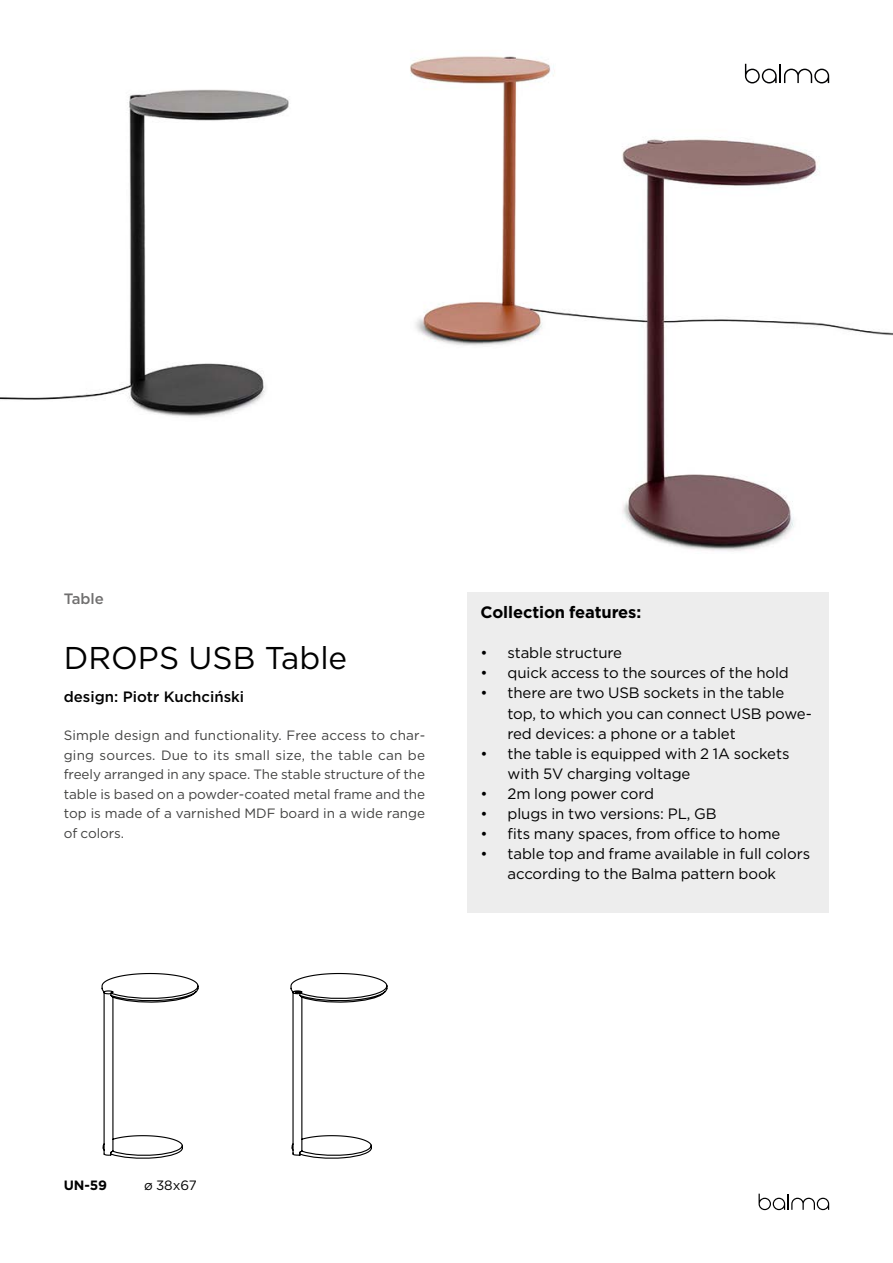
<style>
.page{position:relative;width:893px;height:1263px;background:#fff}
.page>*{position:absolute;margin:0;border:0;box-sizing:border-box;transform-origin:0 0}
.t1{font:31.5px "Gotham";color:#000}
.t2{font:700 16.5px "Gotham";letter-spacing:-.005em;color:#000}
.t3{font:15px/20.1px "Gotham";letter-spacing:-.005em;color:#000}
.t4{font:500 15px "Gotham";color:#000}
.t5{font:500 15px "Gotham";color:#706f6f}
.t6{font:13.5px/19.5px "Gotham";color:#424241;text-align:justify}
.t7{font:13.5px "Gotham";letter-spacing:-.005em;color:#000}
.t8{font:700 13.5px "Gotham";color:#000}
</style>
<div class="page">
<img style="left:0;top:56px;width:893px;height:606px">
<div style="left:468px;top:592px;width:361px;height:320px;background:#ededed"></div>
<svg style="left:759px;top:1194px;width:70px;height:16px"></svg>
<svg style="left:745px;top:64px;width:84px;height:19px"></svg>
<svg style="left:101px;top:973px;width:287px;height:186px"></svg>
<p class="t5" style="left:64px;top:589px;width:42px">Table</p>
<h1 class="t1" style="left:64px;top:638px;width:285px">DROPS USB Table</h1>
<p class="t4" style="left:64px;top:686px;width:182px">design: Piotr Kuchciński</p>
<p class="t6" style="left:64px;top:725px;width:363px">Simple design and functionality. Free access to char&shy;ging sources. Due to its small size, the table can be freely arranged in any space. The stable structure of the table is based on a powder-coated metal frame and the top is made of a varnished MDF board in a wide range of colors.</p>
<p class="t2" style="left:480px;top:601px;width:162px">Collection features:</p>
<p class="t3" style="left:480px;top:643px;width:143px">• stable structure</p>
<p class="t3" style="left:480px;top:663px;width:310px">• quick access to the sources of the hold</p>
<p class="t3" style="left:507px;top:683px;width:306px;text-indent:-27px">• there are two USB sockets in the table top, to which you can connect USB powe&shy;red devices: a phone or a tablet</p>
<p class="t3" style="left:507px;top:743px;width:283px;text-indent:-27px">• the table is equipped with 2 1A sockets with 5V charging voltage</p>
<p class="t3" style="left:480px;top:783px;width:175px">• 2m long power cord</p>
<p class="t3" style="left:480px;top:803px;width:238px">• plugs in two versions: PL, GB</p>
<p class="t3" style="left:480px;top:823px;width:301px">• fits many spaces, from office to home</p>
<p class="t3" style="left:480px;top:843px;width:331px;text-align:center">• table top and frame available in full colors according to the Balma pattern book</p>
<p class="t8" style="left:64px;top:1176px;width:45px">UN-59</p>
<p class="t7" style="left:144px;top:1176px;width:54px">ø 38x67</p>
</div>
